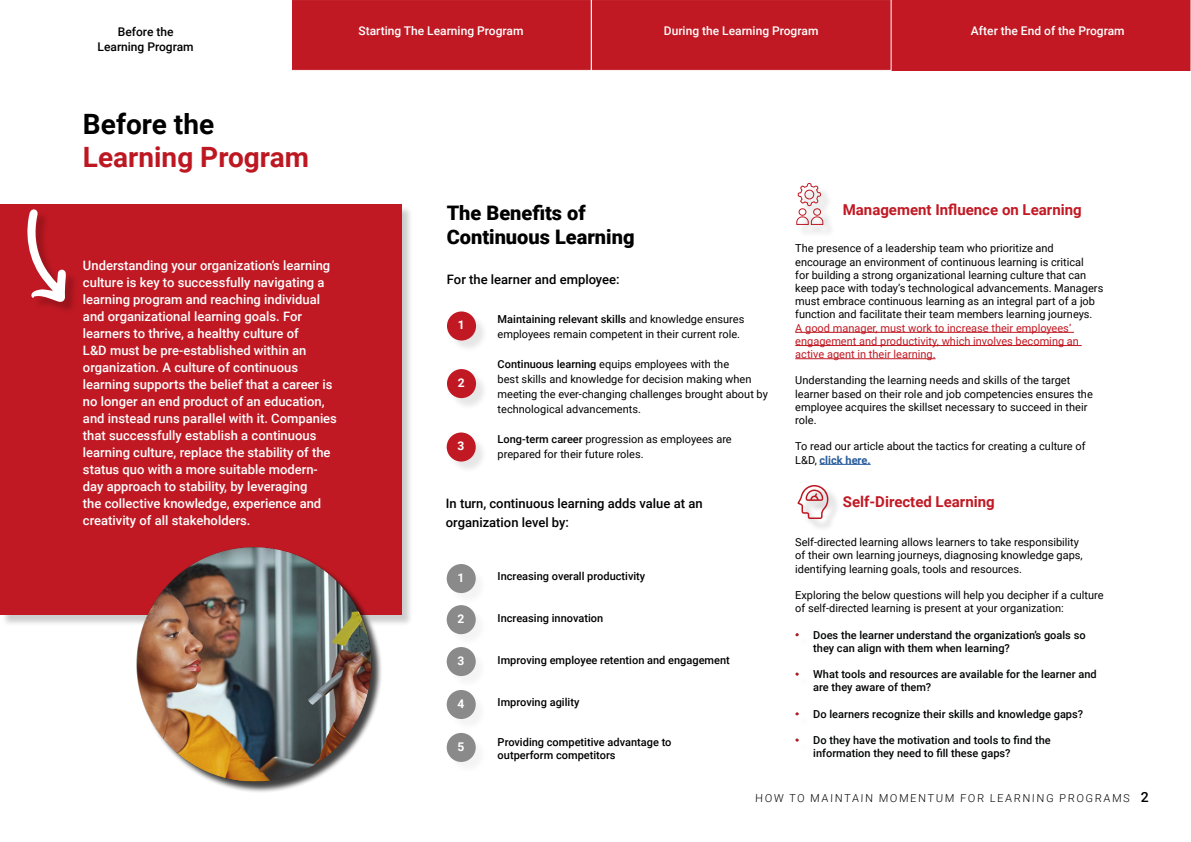
<style>
.page{position:relative;width:1191px;height:842px;background:#fff}
.page>*{position:absolute;margin:0;border:0;box-sizing:border-box;transform-origin:0 0}
.t1{font:700 28px "Roboto";color:#bd1822}
.t2{font:700 28px "Roboto";color:#000}
.t3{font:900 20px/24px "Roboto";color:#000}
.t4{font:700 15px "Roboto";color:#c11923}
.t5{font:500 13px/17px "Roboto";color:#fff}
.t6{font:500 13px/19px "Roboto";color:#000}
.t7{font:500 12px "Roboto";color:#fff}
.t8{font:500 12px "Roboto";color:#000}
.t9{font:700 12px "Roboto";color:#fff}
.t10{font:11px/13.2px "Roboto";color:#000}
.t11{font:500 11px/13.2px "Roboto";color:#020304}
.t12{font:500 11px/13px "Roboto";color:#000}
.t13{font:11px/13.2px "Roboto";color:#c11923}
.t14{font:300 11px "Roboto";color:#000}
.s1{font-weight:500}
.s2{font-weight:700;color:#275b9b}
.s3{font-weight:500;font-size:14px}
</style>
<div class="page">
<div style="left:1px;top:206px;width:413px;height:421px;background:#000;opacity:.2"></div>
<div style="left:0;top:204px;width:401px;height:411px;background:#c01923"></div>
<hr style="left:795px;top:332px;width:279px;height:1px;background:#c11923">
<hr style="left:795px;top:345px;width:286px;height:1px;background:#c11923">
<hr style="left:795px;top:358px;width:140px;height:1px;background:#c11923">
<hr style="left:819px;top:464px;width:51px;height:1px;background:#275b9b">
<div style="left:891px;top:0;width:300px;height:70px;background:#c11823"></div>
<div style="left:292px;top:0;width:599px;height:71px;background:#c01923"></div>
<svg style="left:1190px;top:0;width:1px;height:71px"></svg>
<div style="left:449px;top:313px;width:39px;height:40px;background:#000;opacity:.1"></div>
<div style="left:447px;top:311px;width:29px;height:29px;background:#c11923;border-radius:50%"></div>
<div style="left:449px;top:371px;width:39px;height:39px;background:#000;opacity:.1"></div>
<div style="left:447px;top:369px;width:29px;height:29px;background:#c11923;border-radius:50%"></div>
<div style="left:448px;top:434px;width:40px;height:40px;background:#000;opacity:.1"></div>
<div style="left:447px;top:432px;width:29px;height:30px;background:#c11923;border-radius:50%"></div>
<div style="left:139px;top:549px;width:244px;height:244px;background:#000;opacity:.75"></div>
<img style="left:126px;top:547px;width:255px;height:240px">
<div style="left:447px;top:564px;width:29px;height:29px;background:#8a8a8a;border-radius:50%"></div>
<div style="left:447px;top:605px;width:29px;height:29px;background:#8a8a8a;border-radius:50%"></div>
<div style="left:447px;top:647px;width:29px;height:29px;background:#8a8a8a;border-radius:50%"></div>
<div style="left:447px;top:690px;width:29px;height:29px;background:#8a8a8a;border-radius:50%"></div>
<div style="left:447px;top:733px;width:29px;height:29px;background:#8a8a8a;border-radius:50%"></div>
<div style="left:29px;top:211px;width:49px;height:103px;background:#000;opacity:.2"></div>
<svg style="left:27px;top:209px;width:39px;height:94px"></svg>
<div style="left:799px;top:487px;width:41px;height:44px;background:#000;opacity:.3"></div>
<svg style="left:797px;top:485px;width:31px;height:34px"></svg>
<div style="left:798px;top:185px;width:37px;height:52px;background:#fafafa"></div>
<svg style="left:796px;top:183px;width:28px;height:49px"></svg>
<p class="t8" style="left:118px;top:23px;width:57px">Before the</p>
<p class="t7" style="left:358px;top:23px;width:166px">Starting The Learning Program</p>
<p class="t7" style="left:664px;top:23px;width:156px">During the Learning Program</p>
<p class="t7" style="left:971px;top:23px;width:155px">After the End of the Program</p>
<p class="t8" style="left:98px;top:38px;width:98px">Learning Program</p>
<h1 class="t2" style="left:83px;top:104px;width:133px">Before the</h1>
<h1 class="t1" style="left:83px;top:138px;width:227px">Learning Program</h1>
<p class="t5" style="left:83px;top:256px;width:255px">Understanding your organization’s learning culture is key to successfully navigating a learning program and reaching individual and organizational learning goals. For learners to thrive, a healthy culture of<br>L&amp;D must be pre-established within an organization. A culture of continuous learning supports the belief that a career is no longer an end product of an education, and instead runs parallel with it. Companies that successfully establish a continuous learning culture, replace the stability of the status quo with a more suitable modern&shy;day approach to stability, by leveraging<br>the collective knowledge, experience and creativity of all stakeholders.</p>
<h2 class="t3" style="left:447px;top:200px;width:189px">The Benefits of<br>Continuous Learning</h2>
<p class="t6" style="left:447px;top:269px;width:174px">For the learner and employee:</p>
<p class="t9" style="left:458px;top:317px;width:8px">1</p>
<p class="t10" style="left:497px;top:311px;width:248px;line-height:15px"><span class="s1">Maintaining relevant skills</span> and knowledge ensures employees remain competent in their current role.</p>
<p class="t10" style="left:497px;top:356px;width:272px;line-height:15px"><span class="s1">Continuous learning</span> equips employees with the<br>best skills and knowledge for decision making when meeting the ever-changing challenges brought about by technological advancements.</p>
<p class="t10" style="left:497px;top:431px;width:236px;line-height:15px"><span class="s1">Long-term career</span> progression as employees are prepared for their future roles.</p>
<p class="t9" style="left:458px;top:374px;width:8px">2</p>
<p class="t9" style="left:457px;top:438px;width:8px">3</p>
<p class="t6" style="left:446px;top:493px;width:258px">In turn, continuous learning adds value at an organization level by:</p>
<p class="t12" style="left:497px;top:569px;width:149px">Increasing overall productivity</p>
<p class="t12" style="left:497px;top:611px;width:107px">Increasing innovation</p>
<p class="t12" style="left:497px;top:653px;width:234px">Improving employee retention and engagement</p>
<p class="t12" style="left:497px;top:695px;width:83px">Improving agility</p>
<p class="t9" style="left:457px;top:569px;width:8px">1</p>
<p class="t9" style="left:457px;top:610px;width:8px">2</p>
<p class="t9" style="left:457px;top:652px;width:8px">3</p>
<p class="t9" style="left:457px;top:695px;width:8px">4</p>
<p class="t9" style="left:457px;top:738px;width:8px">5</p>
<p class="t12" style="left:497px;top:735px;width:175px">Providing competitive advantage to outperform competitors</p>
<h3 class="t4" style="left:842px;top:199px;width:240px">Management Influence on Learning</h3>
<p class="t10" style="left:795px;top:241px;width:309px">The presence of a leadership team who prioritize and encourage an environment of continuous learning is critical<br>for building a strong organizational learning culture that can keep pace with today’s technological advancements. Managers must embrace continuous learning as an integral part of a job function and facilitate their team members learning journeys.</p>
<p class="t13" style="left:795px;top:321px;width:285px">A good manager, must work to increase their employees’ engagement and productivity, which involves becoming an active agent in their learning.</p>
<p class="t10" style="left:795px;top:373px;width:299px">Understanding the learning needs and skills of the target learner based on their role and job competencies ensures the employee acquires the skillset necessary to succeed in their role.</p>
<p class="t10" style="left:795px;top:439px;width:292px">To read our article about the tactics for creating a culture of<br>L&amp;D, <span class="s2">click here.</span></p>
<h3 class="t4" style="left:842px;top:491px;width:153px">Self-Directed Learning</h3>
<p class="t10" style="left:795px;top:535px;width:289px">Self-directed learning allows learners to take responsibility of their own learning journeys, diagnosing knowledge gaps, identifying learning goals, tools and resources.</p>
<p class="t10" style="left:795px;top:588px;width:310px">Exploring the below questions will help you decipher if a culture of self-directed learning is present at your organization:</p>
<p class="t11" style="left:813px;top:628px;width:274px;text-indent:-18px">• Does the learner understand the organization’s goals so they can align with them when learning?</p>
<p class="t11" style="left:813px;top:667px;width:285px;text-indent:-18px">• What tools and resources are available for the learner and are they aware of them?</p>
<p class="t11" style="left:795px;top:707px;width:289px">• Do learners recognize their skills and knowledge gaps?</p>
<p class="t11" style="left:813px;top:733px;width:239px;text-indent:-18px">• Do they have the motivation and tools to find the information they need to fill these gaps?</p>
<p class="t14" style="left:755px;top:790px;width:395px">HOW TO MAINTAIN MOMENTUM FOR LEARNING PROGRAMS <span class="s3">2</span></p>
</div>
